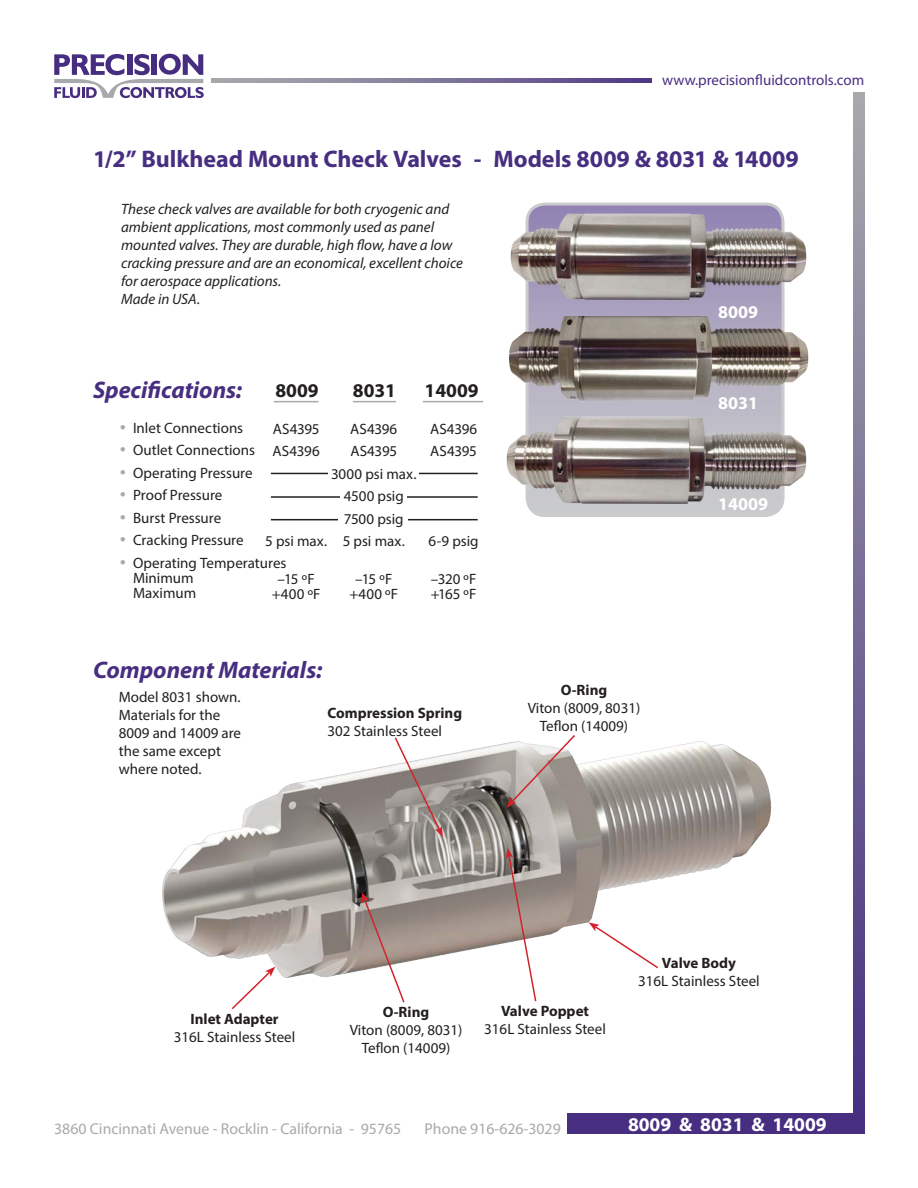
<style>
.page{position:relative;width:918px;height:1188px;background:#fff}
.page>*{position:absolute;margin:0;border:0;box-sizing:border-box;transform-origin:0 0}
.t1{font:700 24px "Myriad Pro";color:#472e81}
.t2{font:italic 700 24px "Myriad Pro";color:#472e81}
.t3{font:700 19.5px "Myriad Pro";color:#fff}
.t4{font:700 19.5px "Myriad Pro";color:#231f20}
.t5{font:700 18px "Myriad Pro";color:#fff}
.t6{font:15.75px "Myriad Pro";color:#a7a9ac}
.t7{font:15px/18px "Myriad Pro";color:#231f20}
.t8{font:italic 15px/18px "Myriad Pro";color:#231f20}
.t9{font:700 15px "Myriad Pro";color:#231f20}
.t10{font:15px "Myriad Pro";color:#472e81}
.s1{color:#a7a9ac}
</style>
<div class="page">
<svg style="left:54px;top:54px;width:150px;height:44px"></svg>
<svg style="left:854px;top:92px;width:10px;height:1021px;background:#776c96"></svg>
<svg style="left:211px;top:79px;width:441px;height:4px;background:#7f769a"></svg>
<div style="left:567px;top:1113px;width:297px;height:21px;background:#472e81"></div>
<hr style="left:271px;top:473px;width:207px;height:1px;background:#231f20">
<hr style="left:271px;top:496px;width:207px;height:2px;background:#231f20">
<hr style="left:271px;top:519px;width:207px;height:1px;background:#231f20">
<div style="left:328px;top:466px;width:91px;height:15px;background:#fff"></div>
<div style="left:340px;top:489px;width:67px;height:16px;background:#fff"></div>
<div style="left:339px;top:512px;width:69px;height:16px;background:#fff"></div>
<hr style="left:423px;top:401px;width:60px;height:1px;background:#a8a9ad">
<hr style="left:274px;top:401px;width:45px;height:1px;background:#a8a9ad">
<hr style="left:353px;top:401px;width:43px;height:1px;background:#a8a9ad">
<img style="left:162px;top:741px;width:610px;height:238px">
<svg style="left:506px;top:735px;width:71px;height:73px"></svg>
<svg style="left:393px;top:737px;width:50px;height:100px"></svg>
<svg style="left:506px;top:848px;width:31px;height:154px"></svg>
<svg style="left:589px;top:922px;width:71px;height:48px"></svg>
<svg style="left:362px;top:892px;width:44px;height:111px"></svg>
<svg style="left:230px;top:967px;width:45px;height:43px"></svg>
<svg style="left:527px;top:204px;width:256px;height:312px;background:#b1acc1"></svg>
<div style="left:526px;top:202px;width:258px;height:315px;border:3px solid #a8a9ad;border-radius:18px"></div>
<img style="left:510px;top:209px;width:297px;height:94px">
<img style="left:509px;top:317px;width:300px;height:86px">
<img style="left:506px;top:412px;width:301px;height:95px">
<p class="t10" style="left:662px;top:70px;width:204px">www.precisionfluidcontrols.com</p>
<p class="t1" style="left:93px;top:143px;width:707px">1/2” Bulkhead Mount Check Valves - Models 8009 &amp; 8031 &amp; 14009</p>
<p class="t8" style="left:121px;top:199px;width:343px">These check valves are available for both cryogenic and ambient applications, most commonly used as panel mounted valves. They are durable, high flow, have a low cracking pressure and are an economical, excellent choice for aerospace applications.</p>
<p class="t8" style="left:121px;top:289px;width:81px">Made in USA.</p>
<p class="t2" style="left:93px;top:374px;width:151px">Specifications:</p>
<p class="t4" style="left:275px;top:377px;width:45px">8009</p>
<p class="t4" style="left:353px;top:377px;width:45px">8031</p>
<p class="t4" style="left:425px;top:377px;width:56px">14009</p>
<p class="t7" style="left:120px;top:419px;width:125px"><span class="s1">•</span> Inlet Connections</p>
<p class="t7" style="left:120px;top:441px;width:137px"><span class="s1">•</span> Outlet Connections</p>
<p class="t7" style="left:120px;top:464px;width:135px"><span class="s1">•</span> Operating Pressure</p>
<p class="t7" style="left:120px;top:486px;width:104px"><span class="s1">•</span> Proof Pressure</p>
<p class="t7" style="left:120px;top:509px;width:103px"><span class="s1">•</span> Burst Pressure</p>
<p class="t7" style="left:120px;top:531px;width:126px"><span class="s1">•</span> Cracking Pressure</p>
<p class="t7" style="left:133px;top:555px;width:155px;line-height:15px;text-indent:-14px"><span class="s1">•</span> Operating Temperatures<br>Minimum<br>Maximum</p>
<p class="t7" style="left:273px;top:419px;width:48px">AS4395</p>
<p class="t7" style="left:273px;top:442px;width:49px">AS4396</p>
<p class="t7" style="left:350px;top:419px;width:49px">AS4396</p>
<p class="t7" style="left:350px;top:442px;width:48px">AS4395</p>
<p class="t7" style="left:331px;top:464px;width:87px">3000 psi max.</p>
<p class="t7" style="left:344px;top:487px;width:62px">4500 psig</p>
<p class="t7" style="left:344px;top:509px;width:61px">7500 psig</p>
<p class="t7" style="left:343px;top:532px;width:64px">5 psi max.</p>
<p class="t7" style="left:355px;top:569px;width:39px">–15 ºF</p>
<p class="t7" style="left:349px;top:584px;width:50px">+400 ºF</p>
<p class="t7" style="left:265px;top:532px;width:64px">5 psi max.</p>
<p class="t7" style="left:278px;top:569px;width:39px">–15 ºF</p>
<p class="t7" style="left:272px;top:584px;width:50px">+400 ºF</p>
<p class="t7" style="left:430px;top:419px;width:49px">AS4396</p>
<p class="t7" style="left:430px;top:442px;width:48px">AS4395</p>
<p class="t7" style="left:429px;top:532px;width:51px">6-9 psig</p>
<p class="t7" style="left:431px;top:569px;width:47px">–320 ºF</p>
<p class="t7" style="left:431px;top:584px;width:47px">+165 ºF</p>
<p class="t2" style="left:93px;top:655px;width:231px">Component Materials:</p>
<p class="t7" style="left:119px;top:688px;width:124px">Model 8031 shown.<br>Materials for the<br>8009 and 14009 are the same except where noted.</p>
<p class="t9" style="left:328px;top:703px;width:136px">Compression Spring</p>
<p class="t7" style="left:328px;top:721px;width:116px">302 Stainless Steel</p>
<p class="t9" style="left:561px;top:680px;width:48px">O-Ring</p>
<p class="t7" style="left:528px;top:699px;width:114px">Viton (8009, 8031)</p>
<p class="t7" style="left:540px;top:717px;width:90px">Teflon (14009)</p>
<p class="t5" style="left:718px;top:300px;width:41px">8009</p>
<p class="t5" style="left:718px;top:391px;width:41px">8031</p>
<p class="t5" style="left:718px;top:492px;width:51px">14009</p>
<p class="t9" style="left:662px;top:953px;width:76px">Valve Body</p>
<p class="t7" style="left:638px;top:972px;width:123px">316L Stainless Steel</p>
<p class="t9" style="left:190px;top:1009px;width:90px">Inlet Adapter</p>
<p class="t7" style="left:174px;top:1027px;width:123px">316L Stainless Steel</p>
<p class="t9" style="left:383px;top:1002px;width:48px">O-Ring</p>
<p class="t7" style="left:350px;top:1021px;width:114px">Viton (8009, 8031)</p>
<p class="t7" style="left:362px;top:1039px;width:90px">Teflon (14009)</p>
<p class="t9" style="left:501px;top:1001px;width:90px">Valve Poppet</p>
<p class="t7" style="left:484px;top:1019px;width:123px">316L Stainless Steel</p>
<p class="t6" style="left:54px;top:1119px;width:349px">3860 Cincinnati Avenue - Rocklin - California - 95765</p>
<p class="t6" style="left:425px;top:1119px;width:138px">Phone 916-626-3029</p>
<p class="t3" style="left:628px;top:1112px;width:200px">8009 &amp; 8031 &amp; 14009</p>
</div>
